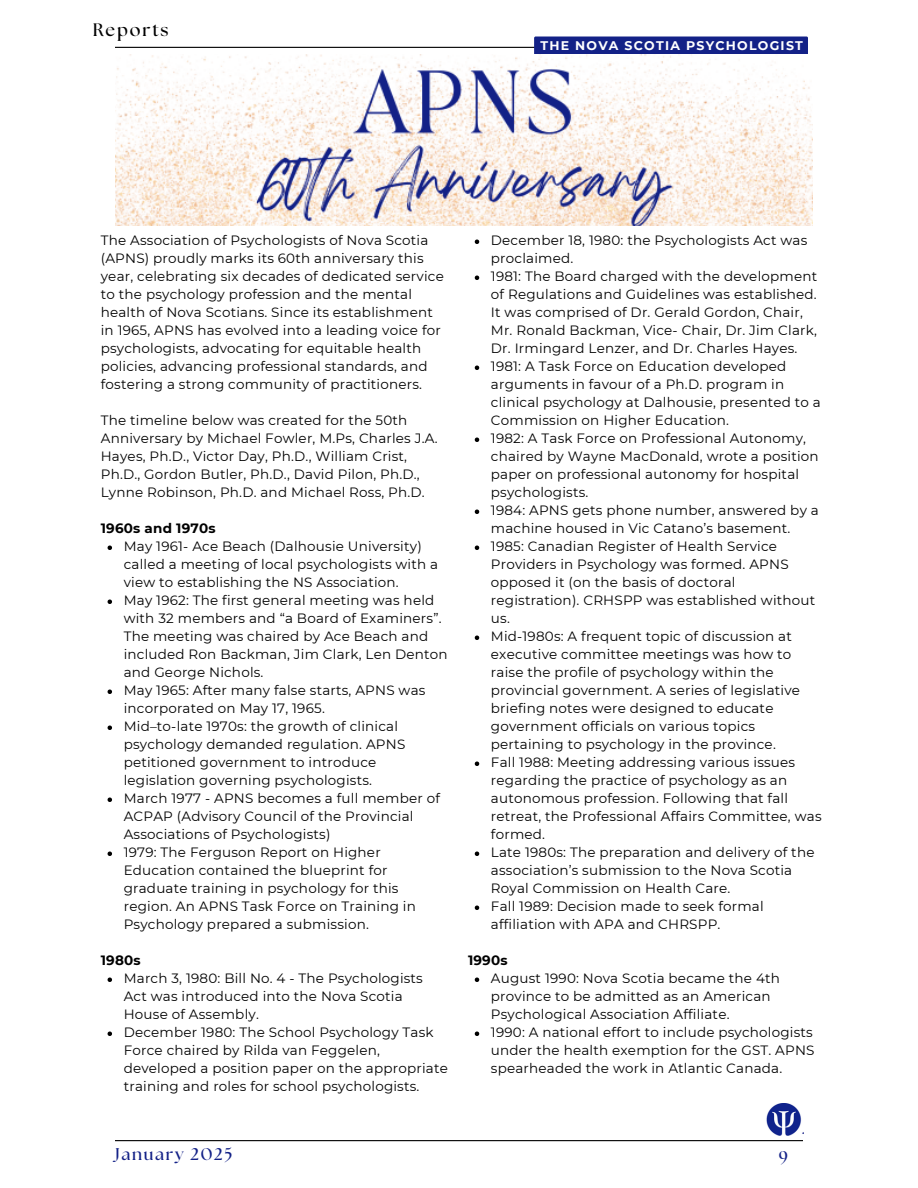
<style>
.page{position:relative;width:918px;height:1188px;background:#fff}
.page>*{position:absolute;margin:0;border:0;box-sizing:border-box;transform-origin:0 0}
.t1{font:700 18px "The Seasons";letter-spacing:.1em;color:#000}
.t2{font:700 16.95px "The Seasons";letter-spacing:.1em;color:#132187}
.t3{font:13.5px/18px "Montserrat";letter-spacing:.015em;color:#000}
.t4{font:700 13.5px "Montserrat";letter-spacing:.015em;color:#000}
.t5{font:700 12.45px "Montserrat";letter-spacing:.1em;color:#fff}
</style>
<div class="page">
<hr style="left:115px;top:47px;width:688px;height:1px;background:#000">
<hr style="left:115px;top:1140px;width:688px;height:1px;background:#000">
<svg style="left:108px;top:546px;width:4px;height:4px"></svg>
<svg style="left:108px;top:600px;width:4px;height:4px"></svg>
<svg style="left:108px;top:690px;width:4px;height:4px"></svg>
<svg style="left:108px;top:726px;width:4px;height:4px"></svg>
<svg style="left:108px;top:798px;width:4px;height:4px"></svg>
<svg style="left:108px;top:852px;width:4px;height:4px"></svg>
<svg style="left:108px;top:978px;width:4px;height:4px"></svg>
<svg style="left:108px;top:1032px;width:4px;height:4px"></svg>
<svg style="left:475px;top:240px;width:4px;height:4px"></svg>
<svg style="left:475px;top:276px;width:4px;height:4px"></svg>
<svg style="left:475px;top:366px;width:4px;height:4px"></svg>
<svg style="left:475px;top:438px;width:4px;height:4px"></svg>
<svg style="left:475px;top:510px;width:4px;height:4px"></svg>
<svg style="left:475px;top:546px;width:4px;height:4px"></svg>
<svg style="left:475px;top:636px;width:4px;height:4px"></svg>
<svg style="left:475px;top:762px;width:4px;height:4px"></svg>
<svg style="left:475px;top:852px;width:4px;height:4px"></svg>
<svg style="left:475px;top:906px;width:4px;height:4px"></svg>
<svg style="left:475px;top:978px;width:4px;height:4px"></svg>
<svg style="left:475px;top:1032px;width:4px;height:4px"></svg>
<img style="left:766px;top:1104px;width:37px;height:31px">
<div style="left:534px;top:37px;width:274px;height:17px;background:#132187"></div>
<img style="left:115px;top:54px;width:697px;height:171px">
<p class="t1" style="left:93px;top:22px;width:77px">Reports</p>
<p class="t5" style="left:540px;top:38px;width:264px">THE NOVA SCOTIA PSYCHOLOGIST</p>
<h1 class="t3" style="left:101px;top:231px;width:345px">The Association of Psychologists of Nova Scotia (APNS) proudly marks its 60th anniversary this year, celebrating six decades of dedicated service to the psychology profession and the mental health of Nova Scotians. Since its establishment in 1965, APNS has evolved into a leading voice for psychologists, advocating for equitable health policies, advancing professional standards, and fostering a strong community of practitioners.</h1>
<p class="t3" style="left:101px;top:411px;width:338px">The timeline below was created for the 50th Anniversary by Michael Fowler, M.Ps, Charles J.A.<br>Hayes, Ph.D., Victor Day, Ph.D., William Crist, Ph.D., Gordon Butler, Ph.D., David Pilon, Ph.D., Lynne Robinson, Ph.D. and Michael Ross, Ph.D.</p>
<p class="t4" style="left:101px;top:520px;width:116px">1960s and 1970s</p>
<p class="t3" style="left:124px;top:537px;width:316px">May 1961- Ace Beach (Dalhousie University) called a meeting of local psychologists with a view to establishing the NS Association.</p>
<p class="t3" style="left:124px;top:591px;width:325px">May 1962: The first general meeting was held with 32 members and “a Board of Examiners”.<br>The meeting was chaired by Ace Beach and included Ron Backman, Jim Clark, Len Denton and George Nichols.</p>
<p class="t3" style="left:124px;top:681px;width:303px">May 1965: After many false starts, APNS was incorporated on May 17, 1965.</p>
<p class="t3" style="left:124px;top:717px;width:283px">Mid–to-late 1970s: the growth of clinical psychology demanded regulation. APNS petitioned government to introduce legislation governing psychologists.</p>
<p class="t3" style="left:124px;top:789px;width:318px">March 1977 - APNS becomes a full member of<br>ACPAP (Advisory Council of the Provincial<br>Associations of Psychologists)</p>
<p class="t3" style="left:124px;top:843px;width:294px">1979: The Ferguson Report on Higher Education contained the blueprint for graduate training in psychology for this region. An APNS Task Force on Training in Psychology prepared a submission.</p>
<p class="t4" style="left:101px;top:952px;width:41px">1980s</p>
<p class="t3" style="left:124px;top:969px;width:301px">March 3, 1980: Bill No. 4 - The Psychologists<br>Act was introduced into the Nova Scotia<br>House of Assembly.</p>
<p class="t3" style="left:124px;top:1023px;width:326px">December 1980: The School Psychology Task Force chaired by Rilda van Feggelen, developed a position paper on the appropriate training and roles for school psychologists.</p>
<p class="t3" style="left:491px;top:231px;width:318px">December 18, 1980: the Psychologists Act was proclaimed.</p>
<p class="t3" style="left:491px;top:267px;width:328px">1981: The Board charged with the development of Regulations and Guidelines was established.<br>It was comprised of Dr. Gerald Gordon, Chair, Mr. Ronald Backman, Vice- Chair, Dr. Jim Clark, Dr. Irmingard Lenzer, and Dr. Charles Hayes.</p>
<p class="t3" style="left:491px;top:357px;width:331px">1981: A Task Force on Education developed arguments in favour of a Ph.D. program in clinical psychology at Dalhousie, presented to a Commission on Higher Education.</p>
<p class="t3" style="left:491px;top:429px;width:329px">1982: A Task Force on Professional Autonomy, chaired by Wayne MacDonald, wrote a position paper on professional autonomy for hospital psychologists.</p>
<p class="t3" style="left:491px;top:501px;width:329px">1984: APNS gets phone number, answered by a machine housed in Vic Catano’s basement.</p>
<p class="t3" style="left:491px;top:537px;width:326px">1985: Canadian Register of Health Service Providers in Psychology was formed. APNS opposed it (on the basis of doctoral registration). CRHSPP was established without us.</p>
<p class="t3" style="left:491px;top:627px;width:311px">Mid-1980s: A frequent topic of discussion at executive committee meetings was how to raise the profile of psychology within the provincial government. A series of legislative briefing notes were designed to educate government officials on various topics pertaining to psychology in the province.</p>
<p class="t3" style="left:491px;top:753px;width:332px">Fall 1988: Meeting addressing various issues regarding the practice of psychology as an autonomous profession. Following that fall retreat, the Professional Affairs Committee, was formed.</p>
<p class="t3" style="left:491px;top:843px;width:325px">Late 1980s: The preparation and delivery of the association’s submission to the Nova Scotia<br>Royal Commission on Health Care.</p>
<p class="t3" style="left:491px;top:897px;width:274px">Fall 1989: Decision made to seek formal affiliation with APA and CHRSPP.</p>
<p class="t4" style="left:468px;top:952px;width:41px">1990s</p>
<p class="t3" style="left:491px;top:969px;width:291px">August 1990: Nova Scotia became the 4th province to be admitted as an American<br>Psychological Association Affiliate.</p>
<p class="t3" style="left:491px;top:1023px;width:325px">1990: A national effort to include psychologists under the health exemption for the GST. APNS spearheaded the work in Atlantic Canada.</p>
<p class="t2" style="left:115px;top:1146px;width:119px">January 2025</p>
<p class="t2" style="left:779px;top:1149px;width:11px">9</p>
</div>
